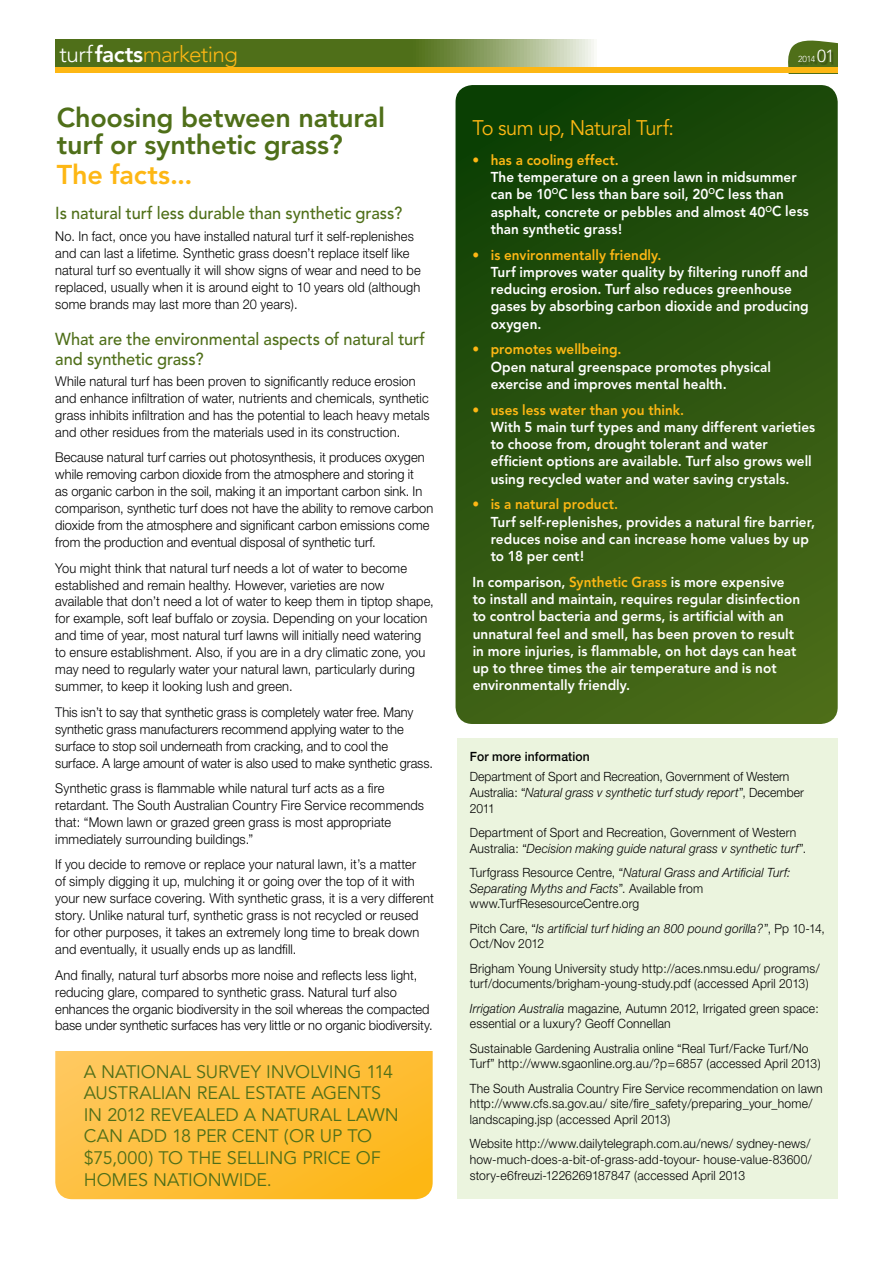
<style>
.page{position:relative;width:893px;height:1263px;background:#fff}
.page>*{position:absolute;margin:0;border:0;box-sizing:border-box;transform-origin:0 0}
.t1{font:800 27px/27px "Avenir";letter-spacing:-.01em;color:#4f6f19}
.t2{font:800 27px "Avenir";letter-spacing:-.005em;color:#fdb714}
.t3{font:300 22.5px "Avenir";letter-spacing:-.03em;color:#fdb714}
.t4{font:21px "Avenir";color:#fdb714;scale:.95 1}
.t5{font:18px/21.6px "Avenir";letter-spacing:-.005em;color:#4f6f19}
.t6{font:500 17.25px/19.5px "Avenir";letter-spacing:-.005em;color:#4f6f19;scale:.95 1}
.t7{font:800 14.25px/17.2px "Avenir";letter-spacing:.005em;color:#fff;scale:.95 1}
.t8{font:800 14.25px "Avenir";letter-spacing:.005em;color:#fdb714;scale:.95 1}
.t9{font:300 13.5px/17px "Helvetica Neue";letter-spacing:.005em;color:#000;scale:.95 1}
.t10{font:300 12.75px/15.8px "Helvetica Neue";letter-spacing:.01em;color:#000;scale:.95 1}
.t11{font:italic 300 12.75px/15.8px "Helvetica Neue";letter-spacing:.015em;color:#000;scale:.95 1}
.t12{font:500 12.75px "Helvetica Neue";letter-spacing:.015em;color:#000;scale:.95 1}
.t13{font:300 8.7px "Avenir";color:#fff}
.s1{color:#fff}
.s2{font-weight:800;color:#fff}
.s3{font-size:17.25px}
.s4{color:#fdb714}
.s5{font-style:italic}
.s6{font-style:normal}
</style>
<div class="page">
<svg style="left:455px;top:85px;width:383px;height:639px;background:#2d5510"></svg>
<svg style="left:55px;top:39px;width:732px;height:29px"></svg>
<svg style="left:787px;top:40px;width:51px;height:28px"></svg>
<div style="left:55px;top:68px;width:783px;height:5px;background:#fdb714"></div>
<div style="left:798px;top:51px;width:35px;height:14px;background:#000;opacity:.35"></div>
<div style="left:457px;top:738px;width:381px;height:461px;background:#ebf4de"></div>
<svg style="left:55px;top:1051px;width:378px;height:148px;background:#fdbf3b"></svg>
<h2 class="t3" style="left:60px;top:41px;width:180px"><span class="s1">turf</span><span class="s2">facts</span>marketing</h2>
<p class="t13" style="left:798px;top:54px;width:38px">2014 <span class="s3">01</span></p>
<h1 class="t1" style="left:57px;top:104px;width:330px">Choosing between natural turf or synthetic grass?</h1>
<h1 class="t2" style="left:57px;top:159px;width:137px">The facts...</h1>
<h3 class="t4" style="left:473px;top:115px;width:214px">TO SUM UP, N ATURAL TURF:</h3>
<p class="t8" style="left:473px;top:151px;width:156px">• has a cooling effect.</p>
<p class="t7" style="left:491px;top:168px;width:336px">The temperature on a green lawn in midsummer can be 10<sup>O</sup>C less than bare soil, 20<sup>O</sup>C less than asphalt, concrete or pebbles and almost 40<sup>O</sup>C less than synthetic grass!</p>
<p class="t8" style="left:473px;top:246px;width:200px">• is environmentally friendly.</p>
<p class="t7" style="left:491px;top:263px;width:336px">Turf improves water quality by filtering runoff and reducing erosion. Turf also reduces greenhouse gases by absorbing carbon dioxide and producing oxygen.</p>
<p class="t8" style="left:473px;top:341px;width:158px">• promotes wellbeing.</p>
<p class="t7" style="left:491px;top:358px;width:297px">Open natural greenspace promotes physical exercise and improves mental health.</p>
<p class="t8" style="left:473px;top:401px;width:224px">• uses less water than you think.</p>
<p class="t7" style="left:491px;top:418px;width:343px">With 5 main turf types and many different varieties to choose from, drought tolerant and water efficient options are available. Turf also grows well using recycled water and water saving crystals.</p>
<p class="t8" style="left:473px;top:496px;width:155px">• is a natural product.</p>
<p class="t7" style="left:491px;top:513px;width:343px">Turf self-replenishes, provides a natural fire barrier, reduces noise and can increase home values by up to 18 per cent!</p>
<p class="t7" style="left:473px;top:573px;width:346px">In comparison, <span class="s4">Synthetic Grass</span> is more expensive to install and maintain, requires regular disinfection to control bacteria and germs, is artificial with an unnatural feel and smell, has been proven to result in more injuries, is flammable, on hot days can heat up to three times the air temperature and is not environmentally friendly.</p>
<p class="t6" style="left:55px;top:204px;width:367px">Is natural turf less durable than synthetic grass?</p>
<p class="t9" style="left:55px;top:227px;width:386px">No. In fact, once you have installed natural turf it self-replenishes and can last a lifetime. Synthetic grass doesn’t replace itself like natural turf so eventually it will show signs of wear and need to be replaced, usually when it is around eight to 10 years old (although some brands may last more than 20 years).</p>
<p class="t6" style="left:55px;top:330px;width:391px">What are the environmental aspects of natural turf and synthetic grass?</p>
<p class="t9" style="left:55px;top:372px;width:396px">While natural turf has been proven to significantly reduce erosion and enhance infiltration of water, nutrients and chemicals, synthetic grass inhibits infiltration and has the potential to leach heavy metals and other residues from the materials used in its construction.</p>
<p class="t9" style="left:55px;top:449px;width:399px">Because natural turf carries out photosynthesis, it produces oxygen while removing carbon dioxide from the atmosphere and storing it<br>as organic carbon in the soil, making it an important carbon sink. In comparison, synthetic turf does not have the ability to remove carbon dioxide from the atmosphere and significant carbon emissions come from the production and eventual disposal of synthetic turf.</p>
<p class="t9" style="left:55px;top:559px;width:400px">You might think that natural turf needs a lot of water to become established and remain healthy. However, varieties are now available that don’t need a lot of water to keep them in tiptop shape, for example, soft leaf buffalo or zoysia. Depending on your location and time of year, most natural turf lawns will initially need watering to ensure establishment. Also, if you are in a dry climatic zone, you may need to regularly water your natural lawn, particularly during summer, to keep it looking lush and green.</p>
<p class="t9" style="left:55px;top:703px;width:399px">This isn’t to say that synthetic grass is completely water free. Many synthetic grass manufacturers recommend applying water to the surface to stop soil underneath from cracking, and to cool the surface. A large amount of water is also used to make synthetic grass.</p>
<p class="t9" style="left:55px;top:779px;width:390px">Synthetic grass is flammable while natural turf acts as a fire retardant. The South Australian Country Fire Service recommends that: “Mown lawn or grazed green grass is most appropriate immediately surrounding buildings.”</p>
<p class="t9" style="left:55px;top:856px;width:400px">If you decide to remove or replace your natural lawn, it’s a matter<br>of simply digging it up, mulching it or going over the top of it with your new surface covering. With synthetic grass, it is a very different story. Unlike natural turf, synthetic grass is not recycled or reused for other purposes, it takes an extremely long time to break down and eventually, it usually ends up as landfill.</p>
<p class="t9" style="left:55px;top:966px;width:399px">And finally, natural turf absorbs more noise and reflects less light, reducing glare, compared to synthetic grass. Natural turf also enhances the organic biodiversity in the soil whereas the compacted base under synthetic surfaces has very little or no organic biodiversity.</p>
<p class="t12" style="left:470px;top:749px;width:128px">For more information</p>
<p class="t10" style="left:470px;top:768px;width:353px">Department of Sport and Recreation, Government of Western<br>Australia: “<span class="s5">Natural grass v synthetic turf study report</span>”, December<br>2011</p>
<p class="t10" style="left:470px;top:824px;width:356px">Department of Sport and Recreation, Government of Western<br>Australia: “<span class="s5">Decision making guide natural grass v synthetic turf</span>”.</p>
<p class="t10" style="left:470px;top:864px;width:339px">Turfgrass Resource Centre, “<span class="s5">Natural Grass and Artificial Turf:<br>Separating Myths and Facts</span>”. Available from www.TurfResesourceCentre.org</p>
<p class="t11" style="left:470px;top:920px;width:375px"><span class="s6">Pitch Care, “</span>Is artificial turf hiding an 800 pound gorilla?<span class="s6">”, Pp 10-14,<br>Oct/Nov 2012</span></p>
<p class="t10" style="left:470px;top:960px;width:370px">Brigham Young University study http://aces.nmsu.edu/ programs/ turf/documents/brigham-young-study.pdf (accessed April 2013)</p>
<p class="t10" style="left:470px;top:1000px;width:369px"><span class="s5">Irrigation Australia</span> magazine, Autumn 2012, Irrigated green space: essential or a luxury? Geoff Connellan</p>
<p class="t10" style="left:470px;top:1040px;width:371px">Sustainable Gardening Australia online “Real Turf/Facke Turf/No<br>Turf” http://www.sgaonline.org.au/?p=6857 (accessed April 2013)</p>
<p class="t10" style="left:470px;top:1080px;width:373px">The South Australia Country Fire Service recommendation on lawn http://www.cfs.sa.gov.au/ site/fire_safety/preparing_your_home/ landscaping.jsp (accessed April 2013)</p>
<p class="t10" style="left:470px;top:1136px;width:362px;text-align:justify">Website http://www.dailytelegraph.com.au/news/ sydney-news/ how-much-does-a-bit-of-grass-add-toyour- house-value-83600/ story-e6freuzi-1226269187847 (accessed April 2013</p>
<h3 class="t5" style="left:84px;top:1061px;width:317px">A NATIONAL SURVEY INVOLVING 114<br>AUSTRALIAN REAL ESTATE AGENTS<br>IN 2012 REVEALED A NATURAL LAWN<br>CAN ADD 18 PER CENT (OR UP TO $75,000) TO THE SELLING PRICE OF<br>HOMES NATIONWIDE.</h3>
</div>
